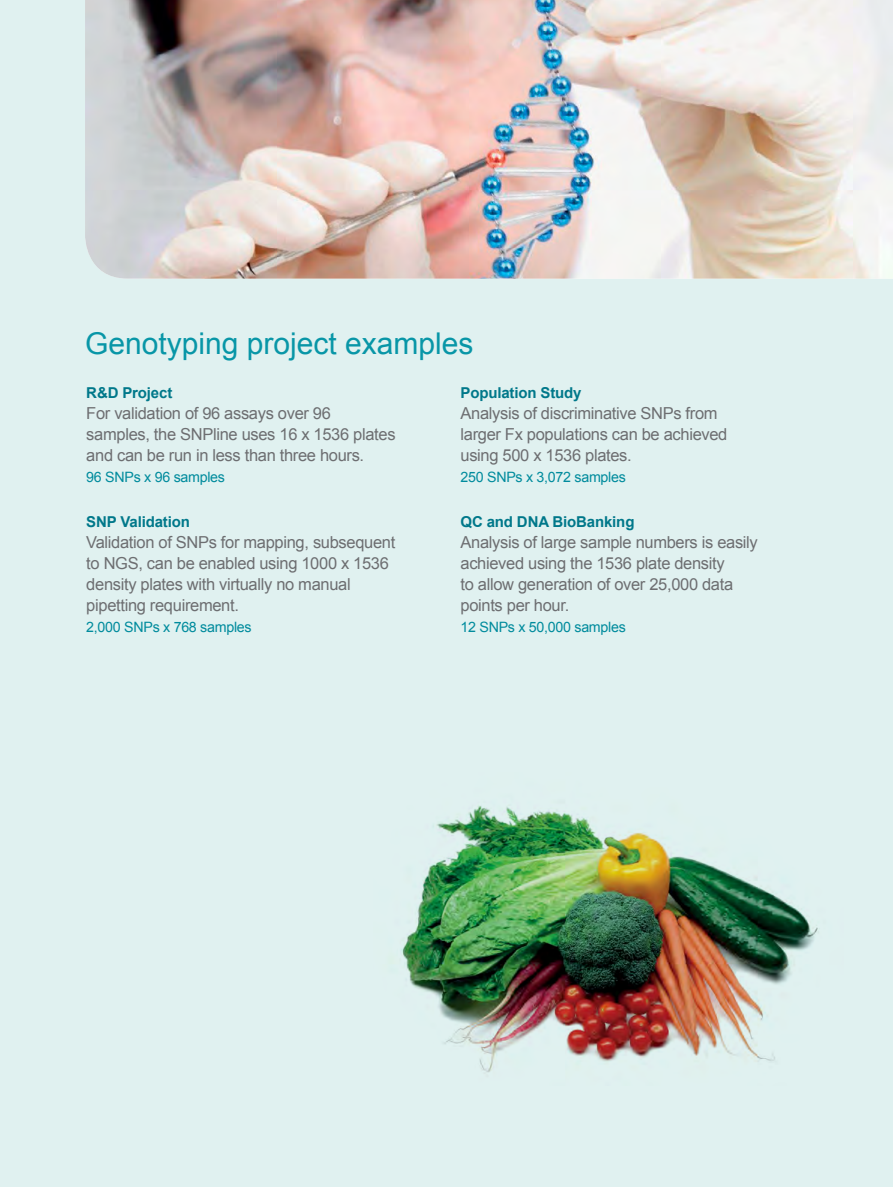
<style>
.page{position:relative;width:893px;height:1187px;background:#fff}
.page>*{position:absolute;margin:0;border:0;box-sizing:border-box;transform-origin:0 0}
.t1{font:30px "Arial";color:#0896a7}
.t2{font:16.5px/21px "Arial";letter-spacing:-.02em;color:#6d6e71}
.t3{font:700 15px "Arial";letter-spacing:-.01em;color:#00788a}
.t4{font:14.25px "Arial";letter-spacing:-.02em;color:#008b9d}
</style>
<div class="page">
<div style="left:0;top:0;width:893px;height:1186px;background:#e0f1f0"></div>
<img style="left:85px;top:0;width:808px;height:278px">
<img style="left:401px;top:805px;width:417px;height:267px">
<h1 class="t1" style="left:85px;top:323px;width:390px">Genotyping project examples</h1>
<p class="t3" style="left:86px;top:383px;width:88px">R&amp;D Project</p>
<p class="t2" style="left:86px;top:403px;width:311px">For validation of 96 assays over 96 samples, the SNPline uses 16 x 1536 plates and can be run in less than three hours.</p>
<p class="t4" style="left:86px;top:468px;width:140px">96 SNPs x 96 samples</p>
<p class="t3" style="left:86px;top:512px;width:105px">SNP Validation</p>
<p class="t2" style="left:86px;top:532px;width:310px">Validation of SNPs for mapping, subsequent to NGS, can be enabled using 1000 x 1536 density plates with virtually no manual pipetting requirement.</p>
<p class="t4" style="left:86px;top:618px;width:167px">2,000 SNPs x 768 samples</p>
<p class="t3" style="left:460px;top:383px;width:123px">Population Study</p>
<p class="t2" style="left:460px;top:403px;width:268px">Analysis of discriminative SNPs from larger Fx populations can be achieved using 500 x 1536 plates.</p>
<p class="t4" style="left:460px;top:468px;width:167px">250 SNPs x 3,072 samples</p>
<p class="t3" style="left:460px;top:512px;width:175px">QC and DNA BioBanking</p>
<p class="t2" style="left:460px;top:532px;width:299px">Analysis of large sample numbers is easily achieved using the 1536 plate density<br>to allow generation of over 25,000 data points per hour.</p>
<p class="t4" style="left:460px;top:618px;width:167px">12 SNPs x 50,000 samples</p>
</div>
